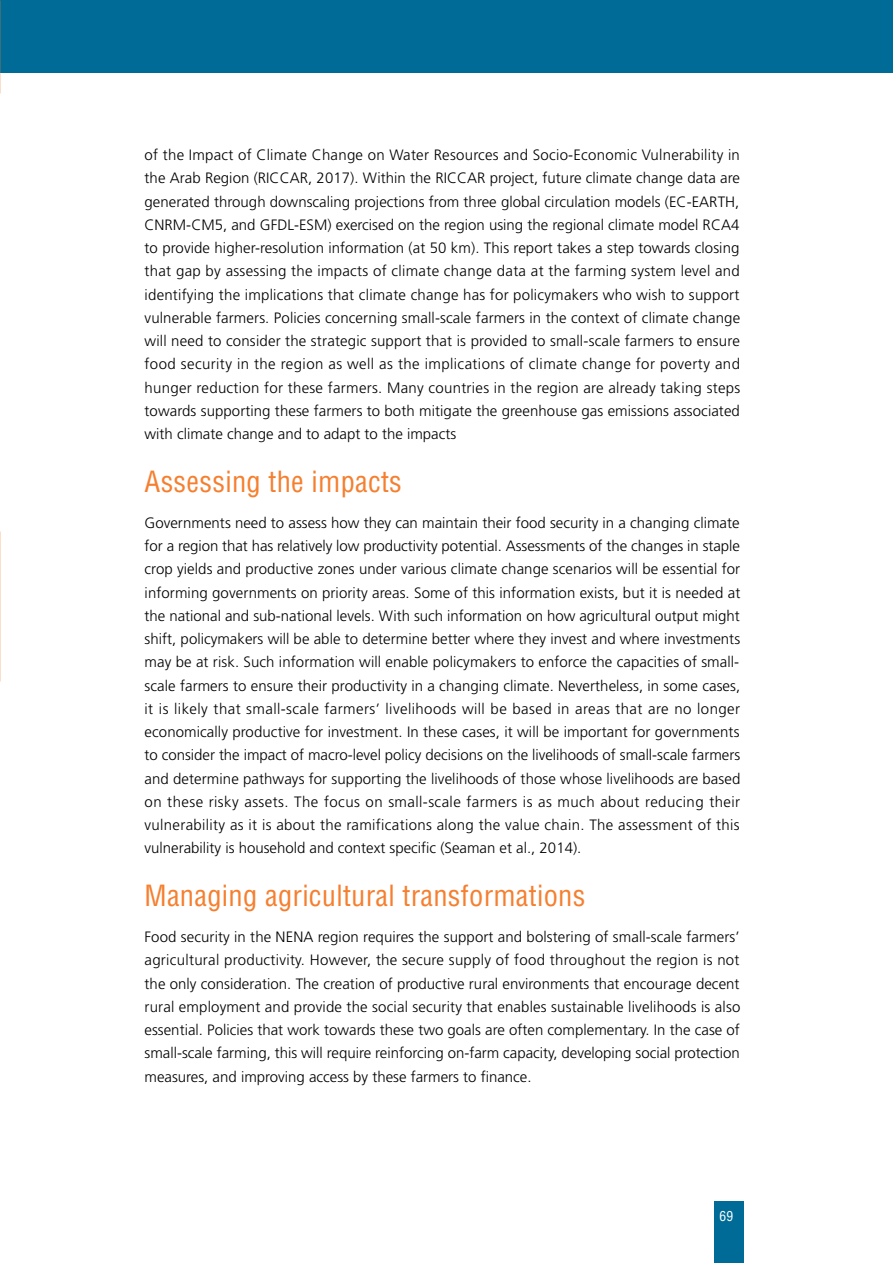
<style>
.page{position:relative;width:893px;height:1263px;background:#fff}
.page>*{position:absolute;margin:0;border:0;box-sizing:border-box;transform-origin:0 0}
.t1{font:condensed 28.5px "Helvetica";letter-spacing:.01em;color:#f57f2f}
.t2{font:300 15px/23.2px "Frutiger LT Std";color:#000;text-align:justify}
.t3{font:condensed 13.5px "Helvetica";color:#fff}
</style>
<div class="page">
<div style="left:0;top:0;width:893px;height:72px;background:#006b96"></div>
<div style="left:714px;top:1202px;width:30px;height:61px;background:#006b96"></div>
<p class="t2" style="left:145px;top:143px;width:597px">of the Impact of Climate Change on Water Resources and Socio-Economic Vulnerability in the Arab Region (RICCAR, 2017). Within the RICCAR project, future climate change data are generated through downscaling projections from three global circulation models (EC-EARTH, CNRM-CM5, and GFDL-ESM) exercised on the region using the regional climate model RCA4 to provide higher-resolution information (at 50 km). This report takes a step towards closing that gap by assessing the impacts of climate change data at the farming system level and identifying the implications that climate change has for policymakers who wish to support vulnerable farmers. Policies concerning small-scale farmers in the context of climate change will need to consider the strategic support that is provided to small-scale farmers to ensure food security in the region as well as the implications of climate change for poverty and hunger reduction for these farmers. Many countries in the region are already taking steps towards supporting these farmers to both mitigate the greenhouse gas emissions associated with climate change and to adapt to the impacts</p>
<h1 class="t1" style="left:145px;top:464px;width:259px">Assessing the impacts</h1>
<p class="t2" style="left:145px;top:511px;width:597px">Governments need to assess how they can maintain their food security in a changing climate for a region that has relatively low productivity potential. Assessments of the changes in staple crop yields and productive zones under various climate change scenarios will be essential for informing governments on priority areas. Some of this information exists, but it is needed at the national and sub-national levels. With such information on how agricultural output might shift, policymakers will be able to determine better where they invest and where investments may be at risk. Such information will enable policymakers to enforce the capacities of small&shy;scale farmers to ensure their productivity in a changing climate. Nevertheless, in some cases, it is likely that small-scale farmers’ livelihoods will be based in areas that are no longer economically productive for investment. In these cases, it will be important for governments to consider the impact of macro-level policy decisions on the livelihoods of small-scale farmers and determine pathways for supporting the livelihoods of those whose livelihoods are based on these risky assets. The focus on small-scale farmers is as much about reducing their vulnerability as it is about the ramifications along the value chain. The assessment of this vulnerability is household and context specific (Seaman et al., 2014).</p>
<h1 class="t1" style="left:145px;top:878px;width:442px">Managing agricultural transformations</h1>
<p class="t2" style="left:145px;top:926px;width:597px">Food security in the NENA region requires the support and bolstering of small-scale farmers’ agricultural productivity. However, the secure supply of food throughout the region is not the only consideration. The creation of productive rural environments that encourage decent rural employment and provide the social security that enables sustainable livelihoods is also essential. Policies that work towards these two goals are often complementary. In the case of small-scale farming, this will require reinforcing on-farm capacity, developing social protection measures, and improving access by these farmers to finance.</p>
<p class="t3" style="left:720px;top:1208px;width:15px">69</p>
</div>
